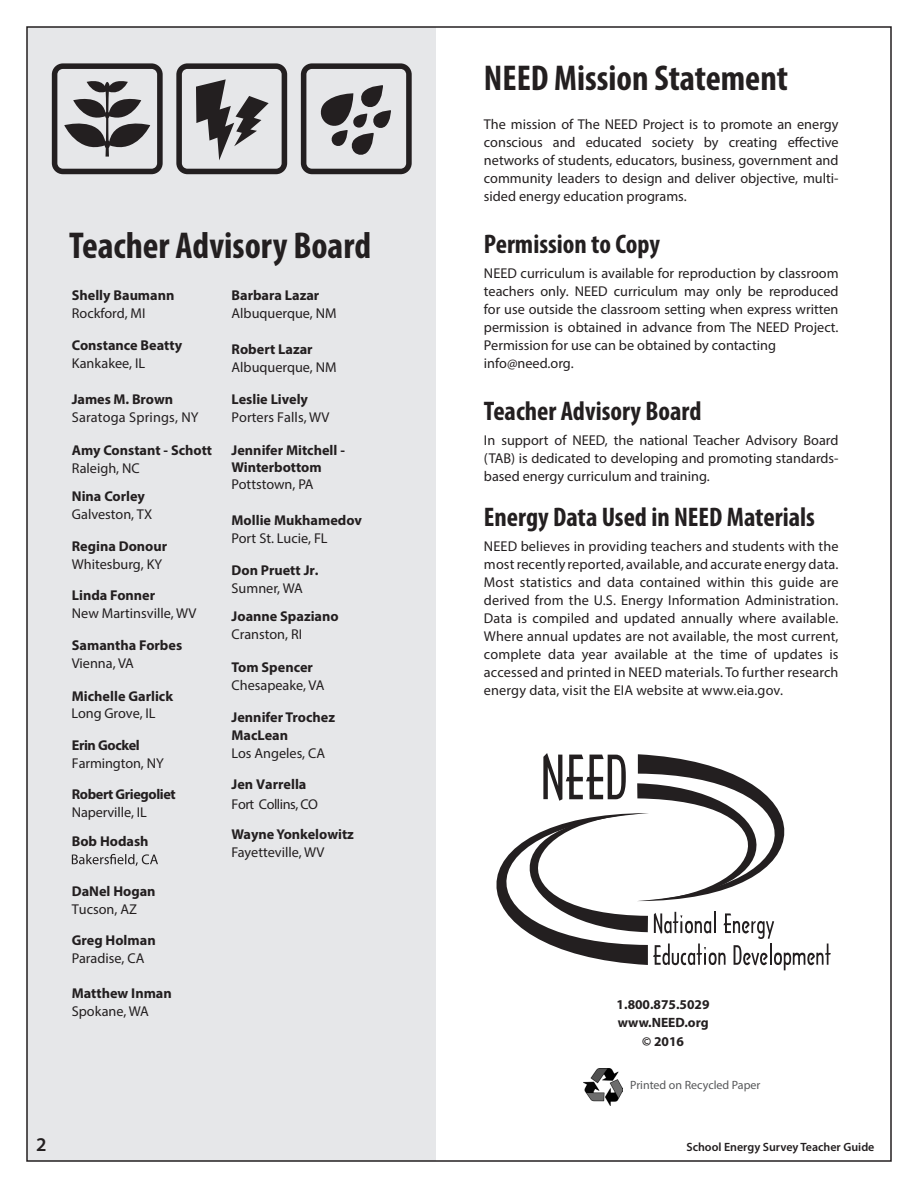
<style>
.page{position:relative;width:918px;height:1188px;background:#fff}
.page>*{position:absolute;margin:0;border:0;box-sizing:border-box;transform-origin:0 0}
.t1{font:700 condensed 37.5px "Myriad Pro";color:#231f20}
.t2{font:700 condensed 36px "Myriad Pro";color:#231f20}
.t3{font:700 condensed 27px "Myriad Pro";color:#231f20}
.t4{font:600 19.5px "Myriad Pro";color:#231f20}
.t5{font:14.25px/18px "Myriad Pro";color:#231f20;text-align:justify}
.t6{font:700 14.25px/17.1px "Myriad Pro";color:#231f20}
.t7{font:700 14.25px "Myriad Pro";letter-spacing:-.025em;color:#231f20}
.t8{font:14.25px "Myriad Pro";letter-spacing:-.035em;color:#231f20}
.t9{font:700 13.5px/18.8px "Myriad Pro";color:#231f20;text-align:center}
.t10{font:600 12px "Myriad Pro";color:#231f20}
.t11{font:12px "Myriad Pro";color:#57585a}
</style>
<div class="page">
<div style="left:27px;top:27px;width:409px;height:1134px;background:#e6e7e9"></div>
<img style="left:584px;top:1068px;width:38px;height:38px">
<svg style="left:496px;top:753px;width:335px;height:217px"></svg>
<svg style="left:52px;top:63px;width:111px;height:111px"></svg>
<svg style="left:176px;top:63px;width:111px;height:111px"></svg>
<svg style="left:301px;top:63px;width:111px;height:111px"></svg>
<svg style="left:72px;top:854px;width:86px;height:12px"></svg>
<h1 class="t1" style="left:69px;top:222px;width:304px">Teacher Advisory Board</h1>
<p class="t6" style="left:72px;top:286px;width:104px">Shelly Baumann</p>
<p class="t5" style="left:72px;top:304px;width:75px">Rockford, MI</p>
<p class="t6" style="left:72px;top:336px;width:112px">Constance Beatty</p>
<p class="t5" style="left:72px;top:354px;width:75px">Kankakee, IL</p>
<p class="t6" style="left:232px;top:286px;width:89px">Barbara Lazar</p>
<p class="t5" style="left:232px;top:304px;width:107px">Albuquerque, NM</p>
<p class="t6" style="left:232px;top:340px;width:83px">Robert Lazar</p>
<p class="t5" style="left:232px;top:358px;width:107px">Albuquerque, NM</p>
<p class="t6" style="left:232px;top:390px;width:78px">Leslie Lively</p>
<p class="t5" style="left:232px;top:408px;width:99px">Porters Falls, WV</p>
<p class="t6" style="left:232px;top:441px;width:115px">Jennifer Mitchell -<br>Winterbottom</p>
<p class="t5" style="left:232px;top:475px;width:83px">Pottstown, PA</p>
<p class="t6" style="left:232px;top:512px;width:132px">Mollie Mukhamedov</p>
<p class="t5" style="left:232px;top:529px;width:98px">Port St. Lucie, FL</p>
<p class="t6" style="left:232px;top:561px;width:89px">Don Pruett Jr.</p>
<p class="t5" style="left:232px;top:579px;width:73px">Sumner, WA</p>
<p class="t6" style="left:232px;top:608px;width:109px">Joanne Spaziano</p>
<p class="t5" style="left:232px;top:625px;width:72px">Cranston, RI</p>
<p class="t6" style="left:232px;top:659px;width:83px">Tom Spencer</p>
<p class="t5" style="left:232px;top:676px;width:94px">Chesapeake, VA</p>
<p class="t6" style="left:232px;top:708px;width:105px;line-height:18px">Jennifer Trochez<br>MacLean</p>
<p class="t5" style="left:232px;top:744px;width:95px">Los Angeles, CA</p>
<p class="t6" style="left:72px;top:390px;width:103px">James M. Brown</p>
<p class="t5" style="left:72px;top:408px;width:128px">Saratoga Springs, NY</p>
<p class="t6" style="left:72px;top:441px;width:142px">Amy Constant - Schott</p>
<p class="t5" style="left:72px;top:459px;width:70px">Raleigh, NC</p>
<p class="t6" style="left:72px;top:487px;width:75px">Nina Corley</p>
<p class="t5" style="left:72px;top:505px;width:82px">Galveston, TX</p>
<p class="t6" style="left:72px;top:537px;width:97px">Regina Donour</p>
<p class="t5" style="left:72px;top:555px;width:92px">Whitesburg, KY</p>
<p class="t6" style="left:72px;top:586px;width:85px">Linda Fonner</p>
<p class="t5" style="left:72px;top:604px;width:126px">New Martinsville, WV</p>
<p class="t6" style="left:72px;top:636px;width:112px">Samantha Forbes</p>
<p class="t5" style="left:72px;top:654px;width:64px">Vienna, VA</p>
<p class="t6" style="left:72px;top:687px;width:103px">Michelle Garlick</p>
<p class="t5" style="left:71px;top:704px;width:86px">Long Grove, IL</p>
<p class="t7" style="left:72px;top:736px;width:69px">Erin Gockel</p>
<p class="t5" style="left:72px;top:754px;width:93px">Farmington, NY</p>
<p class="t7" style="left:72px;top:785px;width:106px">Robert Griegoliet</p>
<p class="t5" style="left:72px;top:803px;width:77px">Naperville, IL</p>
<p class="t6" style="left:72px;top:832px;width:78px">Bob Hodash</p>
<p class="t6" style="left:72px;top:882px;width:85px">DaNel Hogan</p>
<p class="t5" style="left:72px;top:900px;width:67px">Tucson, AZ</p>
<p class="t6" style="left:72px;top:931px;width:85px">Greg Holman</p>
<p class="t5" style="left:72px;top:949px;width:74px">Paradise, CA</p>
<p class="t6" style="left:72px;top:984px;width:102px">Matthew Inman</p>
<p class="t5" style="left:72px;top:1002px;width:79px">Spokane, WA</p>
<p class="t6" style="left:232px;top:776px;width:76px">Jen Varrella</p>
<p class="t8" style="left:232px;top:796px;width:88px">Fort Collins, CO</p>
<p class="t6" style="left:232px;top:825px;width:124px">Wayne Yonkelowitz</p>
<p class="t5" style="left:232px;top:843px;width:94px">Fayetteville, WV</p>
<h2 class="t2" style="left:484px;top:56px;width:306px">NEED Mission Statement</h2>
<p class="t5" style="left:484px;top:115px;width:356px">The mission of The NEED Project is to promote an energy conscious and educated society by creating effective networks of students, educators, business, government and community leaders to design and deliver objective, multi&shy;sided energy education programs.</p>
<h3 class="t3" style="left:484px;top:227px;width:177px">Permission to Copy</h3>
<p class="t5" style="left:484px;top:264px;width:356px;text-align:left">NEED curriculum is available for reproduction by classroom teachers only. NEED curriculum may only be reproduced for use outside the classroom setting when express written permission is obtained in advance from The NEED Project.<br>Permission for use can be obtained by contacting info@need.org.</p>
<h3 class="t3" style="left:484px;top:395px;width:219px">Teacher Advisory Board</h3>
<p class="t5" style="left:484px;top:431px;width:356px">In support of NEED, the national Teacher Advisory Board (TAB) is dedicated to developing and promoting standards&shy;based energy curriculum and training.</p>
<h3 class="t3" style="left:484px;top:500px;width:332px">Energy Data Used in NEED Materials</h3>
<p class="t5" style="left:484px;top:537px;width:356px">NEED believes in providing teachers and students with the most recently reported, available, and accurate energy data.<br>Most statistics and data contained within this guide are derived from the U.S. Energy Information Administration.<br>Data is compiled and updated annually where available.<br>Where annual updates are not available, the most current, complete data year available at the time of updates is accessed and printed in NEED materials. To further research energy data, visit the EIA website at www.eia.gov.</p>
<p class="t9" style="left:617px;top:994px;width:94px">1.800.875.5029 www.NEED.org © 2016</p>
<p class="t11" style="left:630px;top:1078px;width:132px">Printed on Recycled Paper</p>
<h3 class="t4" style="left:36px;top:1132px;width:12px">2</h3>
<p class="t10" style="left:686px;top:1139px;width:190px">School Energy Survey Teacher Guide</p>
</div>
